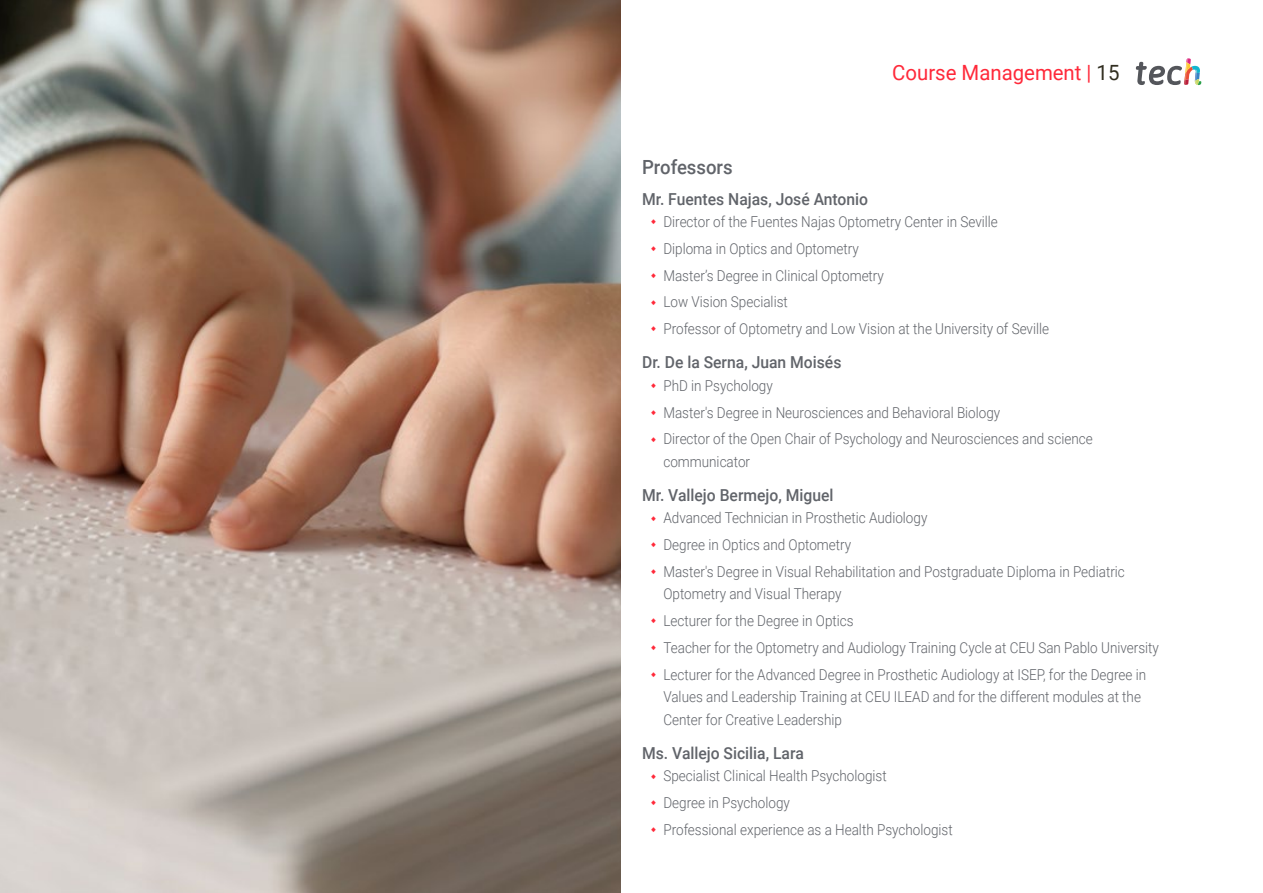
<style>
.page{position:relative;width:1263px;height:893px;background:#fff}
.page>*{position:absolute;margin:0;border:0;box-sizing:border-box;transform-origin:0 0}
.t1{font:21px "Roboto";color:#ff293a}
.t2{font:500 19.5px "Roboto";color:#61646a;scale:.95 1}
.t3{font:500 16.5px "Roboto";color:#61646a;scale:.95 1}
.t4{font:300 15px/26.7px "Roboto";color:#61646a;scale:.9 1}
.s1{color:#312e20}
</style>
<div class="page">
<svg style="left:1136px;top:58px;width:65px;height:28px"></svg>
<img style="left:0;top:0;width:621px;height:893px">
<h2 class="t2" style="left:642px;top:153px;width:97px">Professors</h2>
<h1 class="t1" style="left:892px;top:57px;width:229px">Course Management | <span class="s1">15</span></h1>
<p class="t3" style="left:642px;top:187px;width:239px">Mr. Fuentes Najas, José Antonio</p>
<p class="t4" style="left:663px;top:208px;width:430px">Director of the Fuentes Najas Optometry Center in Seville Diploma in Optics and Optometry<br>Master’s Degree in Clinical Optometry<br>Low Vision Specialist<br>Professor of Optometry and Low Vision at the University of Seville</p>
<p class="t3" style="left:642px;top:351px;width:211px">Dr. De la Serna, Juan Moisés</p>
<p class="t4" style="left:663px;top:372px;width:479px">PhD in Psychology<br>Master's Degree in Neurosciences and Behavioral Biology<br>Director of the Open Chair of Psychology and Neurosciences and science</p>
<p class="t4" style="left:663px;top:448px;width:98px">communicator</p>
<p class="t3" style="left:642px;top:484px;width:203px">Mr. Vallejo Bermejo, Miguel</p>
<p class="t4" style="left:663px;top:504px;width:514px">Advanced Technician in Prosthetic Audiology<br>Degree in Optics and Optometry<br>Master's Degree in Visual Rehabilitation and Postgraduate Diploma in Pediatric</p>
<p class="t4" style="left:663px;top:580px;width:552px">Optometry and Visual Therapy<br>Lecturer for the Degree in Optics<br>Teacher for the Optometry and Audiology Training Cycle at CEU San Pablo University Lecturer for the Advanced Degree in Prosthetic Audiology at ISEP, for the Degree in</p>
<p class="t4" style="left:663px;top:685px;width:532px;line-height:22.5px">Values and Leadership Training at CEU ILEAD and for the different modules at the<br>Center for Creative Leadership</p>
<p class="t3" style="left:642px;top:742px;width:172px">Ms. Vallejo Sicilia, Lara</p>
<p class="t4" style="left:663px;top:762px;width:323px">Specialist Clinical Health Psychologist<br>Degree in Psychology<br>Professional experience as a Health Psychologist</p>
</div>
